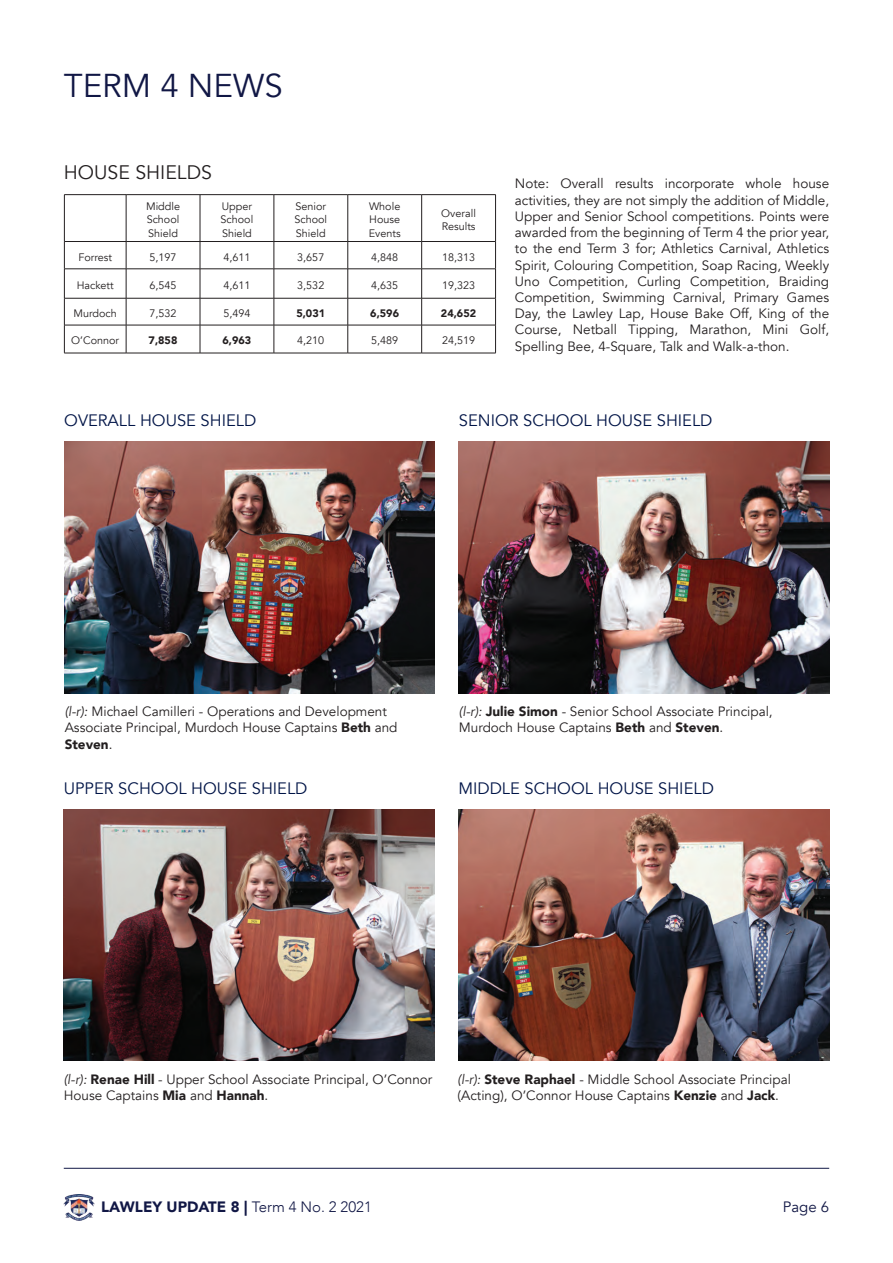
<style>
.page{position:relative;width:893px;height:1263px;background:#fff}
.page>*{position:absolute;margin:0;border:0;box-sizing:border-box;transform-origin:0 0}
.t1{font:33px "Avenir";color:#111745}
.t2{font:19.5px "Avenir";color:#231f20}
.t3{font:16.5px "Avenir";color:#001447}
.t4{font:900 15px "Avenir";color:#111745}
.t5{font:15px "Avenir";color:#111745}
.t6{font:13.5px/16.2px "Avenir";color:#231f20}
.t7{font:10.8px/13.2px "Avenir";color:#231f20;text-align:justify}
.t8{font:900 10.8px "Avenir";color:#231f20}
.s1{font-style:italic}
.s2{font-weight:900}
.s3{font-weight:300}
</style>
<div class="page">
<hr style="left:64px;top:1168px;width:765px;height:1px;background:#111745">
<img style="left:64px;top:1194px;width:31px;height:26px">
<img style="left:64px;top:441px;width:371px;height:252px">
<img style="left:64px;top:809px;width:371px;height:252px">
<img style="left:459px;top:441px;width:370px;height:252px">
<img style="left:458px;top:809px;width:371px;height:252px">
<hr style="left:64px;top:194px;width:62px;height:1px;background:#231f20">
<hr style="left:64px;top:195px;width:1px;height:46px;background:#231f20">
<hr style="left:126px;top:194px;width:74px;height:1px;background:#231f20">
<hr style="left:126px;top:195px;width:1px;height:46px;background:#231f20">
<hr style="left:200px;top:194px;width:74px;height:1px;background:#231f20">
<hr style="left:200px;top:195px;width:1px;height:46px;background:#231f20">
<hr style="left:274px;top:194px;width:74px;height:1px;background:#231f20">
<hr style="left:274px;top:195px;width:1px;height:46px;background:#231f20">
<hr style="left:348px;top:194px;width:74px;height:1px;background:#231f20">
<hr style="left:348px;top:195px;width:1px;height:46px;background:#231f20">
<hr style="left:422px;top:194px;width:74px;height:1px;background:#231f20">
<hr style="left:421px;top:195px;width:1px;height:46px;background:#231f20">
<hr style="left:495px;top:195px;width:1px;height:46px;background:#231f20">
<hr style="left:64px;top:241px;width:62px;height:1px;background:#231f20">
<hr style="left:126px;top:241px;width:74px;height:1px;background:#231f20">
<hr style="left:200px;top:241px;width:74px;height:1px;background:#231f20">
<hr style="left:274px;top:241px;width:74px;height:1px;background:#231f20">
<hr style="left:348px;top:241px;width:74px;height:1px;background:#231f20">
<hr style="left:422px;top:241px;width:74px;height:1px;background:#231f20">
<hr style="left:64px;top:269px;width:62px;height:1px;background:#231f20">
<hr style="left:126px;top:269px;width:74px;height:1px;background:#231f20">
<hr style="left:200px;top:269px;width:74px;height:1px;background:#231f20">
<hr style="left:274px;top:269px;width:74px;height:1px;background:#231f20">
<hr style="left:348px;top:269px;width:74px;height:1px;background:#231f20">
<hr style="left:422px;top:269px;width:74px;height:1px;background:#231f20">
<hr style="left:64px;top:298px;width:62px;height:1px;background:#231f20">
<hr style="left:126px;top:298px;width:74px;height:1px;background:#231f20">
<hr style="left:200px;top:298px;width:74px;height:1px;background:#231f20">
<hr style="left:274px;top:298px;width:74px;height:1px;background:#231f20">
<hr style="left:348px;top:298px;width:74px;height:1px;background:#231f20">
<hr style="left:422px;top:298px;width:74px;height:1px;background:#231f20">
<hr style="left:64px;top:325px;width:62px;height:1px;background:#231f20">
<svg style="left:64px;top:242px;width:1px;height:111px"></svg>
<hr style="left:126px;top:325px;width:74px;height:1px;background:#231f20">
<svg style="left:126px;top:242px;width:1px;height:111px"></svg>
<hr style="left:200px;top:325px;width:74px;height:1px;background:#231f20">
<svg style="left:200px;top:242px;width:1px;height:111px"></svg>
<hr style="left:274px;top:325px;width:74px;height:1px;background:#231f20">
<svg style="left:274px;top:242px;width:1px;height:111px"></svg>
<hr style="left:348px;top:325px;width:74px;height:1px;background:#231f20">
<svg style="left:348px;top:242px;width:1px;height:111px"></svg>
<hr style="left:422px;top:325px;width:74px;height:1px;background:#231f20">
<svg style="left:421px;top:242px;width:1px;height:111px"></svg>
<svg style="left:495px;top:242px;width:1px;height:111px"></svg>
<hr style="left:64px;top:353px;width:62px;height:1px;background:#231f20">
<hr style="left:126px;top:353px;width:74px;height:1px;background:#231f20">
<hr style="left:200px;top:353px;width:74px;height:1px;background:#231f20">
<hr style="left:274px;top:353px;width:74px;height:1px;background:#231f20">
<hr style="left:348px;top:353px;width:74px;height:1px;background:#231f20">
<hr style="left:422px;top:353px;width:74px;height:1px;background:#231f20">
<h1 class="t1" style="left:64px;top:66px;width:220px">TERM 4 NEWS</h1>
<h2 class="t2" style="left:64px;top:160px;width:150px">HOUSE SHIELDS</h2>
<p class="t7" style="left:146px;top:200px;width:36px">Middle School Shield</p>
<p class="t7" style="left:221px;top:200px;width:34px">Upper School Shield</p>
<p class="t7" style="left:294px;top:200px;width:34px">Senior School Shield</p>
<p class="t7" style="left:369px;top:200px;width:33px">Whole House Events</p>
<p class="t7" style="left:441px;top:207px;width:36px">Overall<br>Results</p>
<p class="t7" style="left:78px;top:250px;width:35px">Forrest</p>
<p class="t7" style="left:150px;top:250px;width:29px">5,197</p>
<p class="t7" style="left:223px;top:250px;width:29px">4,611</p>
<p class="t7" style="left:297px;top:250px;width:29px">3,657</p>
<p class="t7" style="left:371px;top:250px;width:29px">4,848</p>
<p class="t7" style="left:442px;top:250px;width:35px">18,313</p>
<p class="t7" style="left:77px;top:279px;width:39px">Hackett</p>
<p class="t7" style="left:150px;top:279px;width:29px">6,545</p>
<p class="t7" style="left:223px;top:279px;width:29px">4,611</p>
<p class="t7" style="left:297px;top:279px;width:29px">3,532</p>
<p class="t7" style="left:371px;top:279px;width:29px">4,635</p>
<p class="t7" style="left:442px;top:279px;width:35px">19,323</p>
<p class="t7" style="left:74px;top:307px;width:45px">Murdoch</p>
<p class="t7" style="left:149px;top:307px;width:29px">7,532</p>
<p class="t7" style="left:223px;top:307px;width:29px">5,494</p>
<p class="t8" style="left:296px;top:304px;width:30px">5,031</p>
<p class="t8" style="left:370px;top:304px;width:30px">6,596</p>
<p class="t8" style="left:441px;top:304px;width:37px">24,652</p>
<p class="t7" style="left:71px;top:334px;width:49px">O’Connor</p>
<p class="t8" style="left:149px;top:331px;width:30px">7,858</p>
<p class="t8" style="left:222px;top:331px;width:30px">6,963</p>
<p class="t7" style="left:297px;top:334px;width:29px">4,210</p>
<p class="t7" style="left:371px;top:334px;width:29px">5,489</p>
<p class="t7" style="left:442px;top:334px;width:35px">24,519</p>
<p class="t6" style="left:515px;top:176px;width:316px;text-align:justify">Note: Overall results incorporate whole house activities, they are not simply the addition of Middle, Upper and Senior School competitions. Points were awarded from the beginning of Term 4 the prior year, to the end Term 3 for; Athletics Carnival, Athletics Spirit, Colouring Competition, Soap Racing, Weekly Uno Competition, Curling Competition, Braiding Competition, Swimming Carnival, Primary Games Day, the Lawley Lap, House Bake Off, King of the Course, Netball Tipping, Marathon, Mini Golf, Spelling Bee, 4-Square, Talk and Walk-a-thon.</p>
<p class="t3" style="left:64px;top:410px;width:194px">OVERALL HOUSE SHIELD</p>
<p class="t3" style="left:459px;top:410px;width:255px">SENIOR SCHOOL HOUSE SHIELD</p>
<p class="t6" style="left:65px;top:703px;width:334px"><span class="s1">(l-r):</span> Michael Camilleri - Operations and Development<br>Associate Principal, Murdoch House Captains <span class="s2">Beth</span> and<br><span class="s2">Steven</span>.</p>
<p class="t6" style="left:459px;top:703px;width:315px"><span class="s1">(l-r):</span> <span class="s2">Julie Simon</span> - Senior School Associate Principal,<br>Murdoch House Captains <span class="s2">Beth</span> and <span class="s2">Steven</span>.</p>
<p class="t3" style="left:64px;top:778px;width:245px">UPPER SCHOOL HOUSE SHIELD</p>
<p class="t3" style="left:458px;top:778px;width:257px">MIDDLE SCHOOL HOUSE SHIELD</p>
<p class="t6" style="left:64px;top:1071px;width:370px"><span class="s1">(l-r):</span> <span class="s2">Renae Hill</span> - Upper School Associate Principal, O’Connor<br>House Captains <span class="s2">Mia</span> and <span class="s2">Hannah</span>.</p>
<p class="t6" style="left:458px;top:1071px;width:335px"><span class="s1">(l-r):</span> <span class="s2">Steve Raphael</span> - Middle School Associate Principal (Acting), O’Connor House Captains <span class="s2">Kenzie</span> and <span class="s2">Jack</span>.</p>
<p class="t4" style="left:101px;top:1193px;width:272px">LAWLEY UPDATE 8 | <span class="s3">Term 4 No. 2 2021</span></p>
<p class="t5" style="left:783px;top:1197px;width:48px">Page 6</p>
</div>
